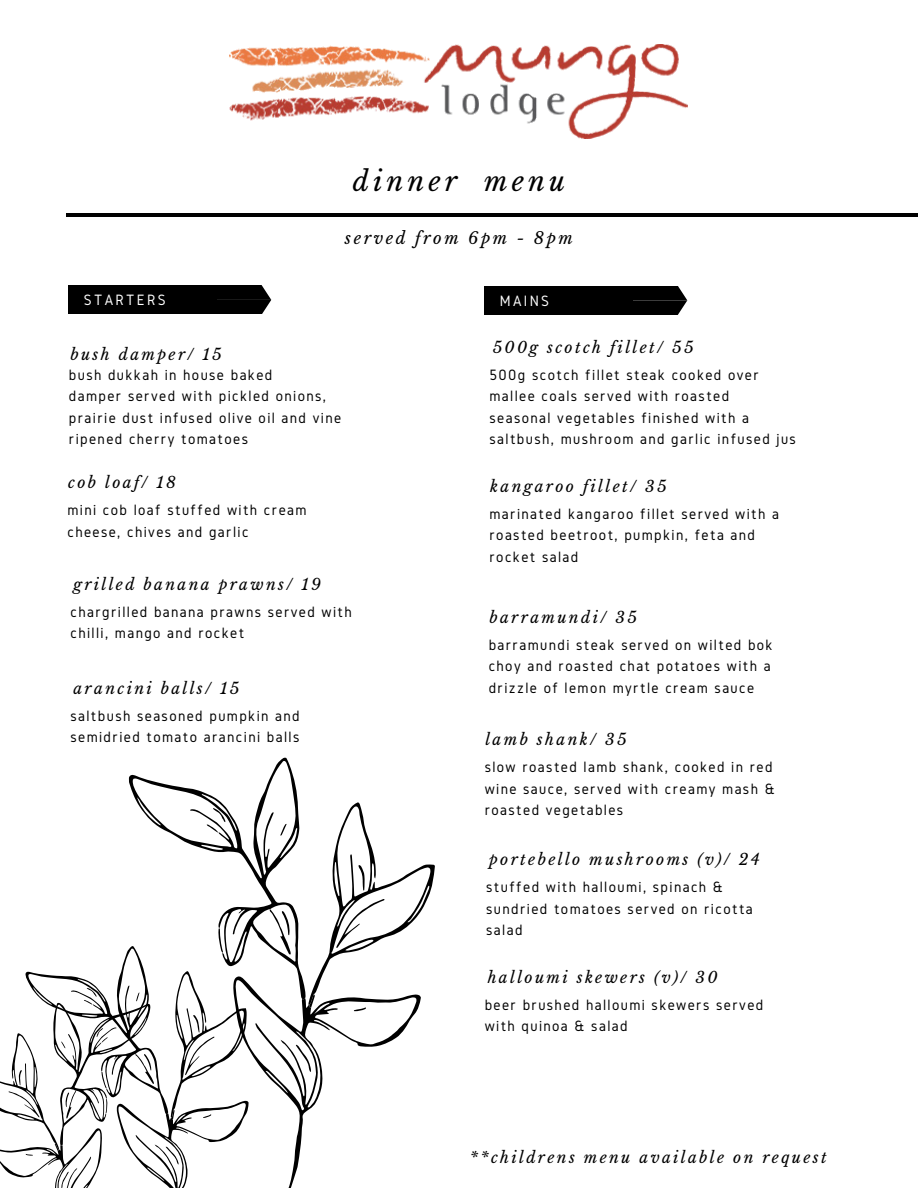
<style>
.page{position:relative;width:918px;height:1188px;background:#fff}
.page>*{position:absolute;margin:0;border:0;box-sizing:border-box;transform-origin:0 0}
.t1{font:italic 27px "Libre Baskerville";letter-spacing:.15em;color:#000}
.t2{font:italic 16.5px "Libre Baskerville";letter-spacing:.15em;color:#000}
.t3{font:15.6px/21.3px "Gidole";letter-spacing:.09em;color:#000}
.t4{font:italic 15.6px "Libre Baskerville";letter-spacing:.15em;color:#000}
.t5{font:15.6px "Gidole";letter-spacing:.15em;color:#fff}
</style>
<div class="page">
<div style="left:69px;top:286px;width:148px;height:28px;background:#000"></div>
<svg style="left:217px;top:286px;width:54px;height:28px;background:#151515"></svg>
<hr style="left:66px;top:213px;width:852px;height:4px;background:#000">
<div style="left:485px;top:286px;width:148px;height:28px;background:#000"></div>
<svg style="left:633px;top:286px;width:54px;height:28px;background:#161616"></svg>
<img style="left:230px;top:44px;width:458px;height:95px">
<svg style="left:128px;top:757px;width:170px;height:40px"></svg>
<svg style="left:0;top:797px;width:435px;height:391px"></svg>
<p class="t5" style="left:84px;top:291px;width:83px">STARTERS</p>
<p class="t4" style="left:70px;top:345px;width:153px">bush damper/ 15</p>
<p class="t1" style="left:353px;top:165px;width:214px">dinner menu</p>
<p class="t2" style="left:345px;top:228px;width:230px">served from 6pm - 8pm</p>
<p class="t5" style="left:500px;top:292px;width:51px">MAINS</p>
<p class="t4" style="left:493px;top:338px;width:202px">500g scotch fillet/ 55</p>
<p class="t3" style="left:69px;top:364px;width:205px">bush dukkah in house baked</p>
<p class="t3" style="left:69px;top:385px;width:274px">damper served with pickled onions, prairie dust infused olive oil and vine</p>
<p class="t3" style="left:69px;top:428px;width:181px">ripened cherry tomatoes</p>
<p class="t4" style="left:68px;top:473px;width:109px">cob loaf/ 18</p>
<p class="t3" style="left:67px;top:499px;width:241px">mini cob loaf stuffed with cream</p>
<p class="t3" style="left:67px;top:521px;width:183px">cheese, chives and garlic</p>
<p class="t4" style="left:73px;top:575px;width:249px">grilled banana prawns/ 19</p>
<p class="t3" style="left:70px;top:601px;width:283px">chargrilled banana prawns served with chilli, mango and rocket</p>
<p class="t4" style="left:73px;top:679px;width:168px">arancini balls/ 15</p>
<p class="t3" style="left:70px;top:705px;width:231px">saltbush seasoned pumpkin and semidried tomato arancini balls</p>
<p class="t3" style="left:489px;top:364px;width:271px">500g scotch fillet steak cooked over mallee coals served with roasted</p>
<p class="t3" style="left:489px;top:407px;width:308px">seasonal vegetables finished with a saltbush, mushroom and garlic infused jus</p>
<p class="t4" style="left:490px;top:477px;width:178px">kangaroo fillet/ 35</p>
<p class="t3" style="left:489px;top:503px;width:291px">marinated kangaroo fillet served with a roasted beetroot, pumpkin, feta and rocket salad</p>
<p class="t4" style="left:489px;top:608px;width:149px">barramundi/ 35</p>
<p class="t3" style="left:489px;top:634px;width:286px">barramundi steak served on wilted bok choy and roasted chat potatoes with a drizzle of lemon myrtle cream sauce</p>
<p class="t4" style="left:485px;top:730px;width:143px">lamb shank/ 35</p>
<p class="t3" style="left:485px;top:756px;width:292px">slow roasted lamb shank, cooked in red wine sauce, served with creamy mash &amp; roasted vegetables</p>
<p class="t4" style="left:489px;top:850px;width:272px">portebello mushrooms (v)/ 24</p>
<p class="t3" style="left:486px;top:876px;width:268px">stuffed with halloumi, spinach &amp; sundried tomatoes served on ricotta salad</p>
<p class="t4" style="left:488px;top:968px;width:232px">halloumi skewers (v)/ 30</p>
<p class="t3" style="left:485px;top:994px;width:280px">beer brushed halloumi skewers served with quinoa &amp; salad</p>
<p class="t4" style="left:470px;top:1148px;width:359px">**childrens menu available on request</p>
</div>
